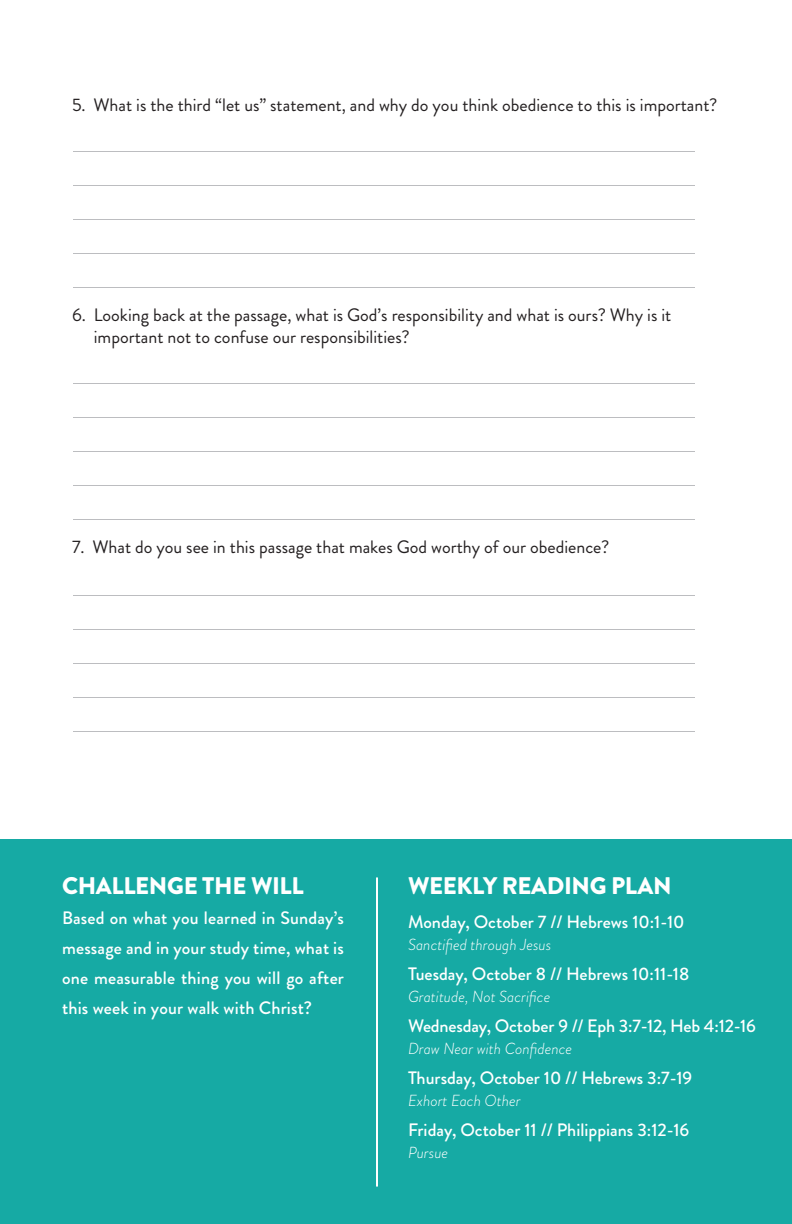
<style>
.page{position:relative;width:792px;height:1224px;background:#fff}
.page>*{position:absolute;margin:0;border:0;box-sizing:border-box;transform-origin:0 0}
.t1{font:900 24px "Brandon Grotesque";letter-spacing:-.015em;color:#fff}
.t2{font:500 18px/30px "Brandon Grotesque";color:#fff;text-align:justify}
.t3{font:18px/21.6px "Brandon Grotesque";color:#231f20}
.t4{font:italic 300 16px "Brandon Grotesque";color:#fff}
</style>
<div class="page">
<div style="left:0;top:840px;width:792px;height:384px;background:#16aaa4"></div>
<hr style="left:376px;top:877px;width:2px;height:310px;background:#fff">
<hr style="left:73px;top:185px;width:622px;height:1px;background:#bcbdc0">
<hr style="left:73px;top:219px;width:622px;height:1px;background:#bcbdc0">
<hr style="left:73px;top:253px;width:622px;height:1px;background:#bcbdc0">
<hr style="left:73px;top:287px;width:622px;height:1px;background:#bcbdc0">
<hr style="left:73px;top:151px;width:622px;height:1px;background:#bcbdc0">
<hr style="left:73px;top:417px;width:622px;height:1px;background:#bcbdc0">
<hr style="left:73px;top:451px;width:622px;height:1px;background:#bcbdc0">
<hr style="left:73px;top:485px;width:622px;height:1px;background:#bcbdc0">
<hr style="left:73px;top:519px;width:622px;height:1px;background:#bcbdc0">
<hr style="left:73px;top:383px;width:622px;height:1px;background:#bcbdc0">
<hr style="left:73px;top:629px;width:622px;height:1px;background:#bcbdc0">
<hr style="left:73px;top:663px;width:622px;height:1px;background:#bcbdc0">
<hr style="left:73px;top:697px;width:622px;height:1px;background:#bcbdc0">
<hr style="left:73px;top:731px;width:622px;height:1px;background:#bcbdc0">
<hr style="left:73px;top:595px;width:622px;height:1px;background:#bcbdc0">
<p class="t3" style="left:72px;top:94px;width:647px">5. What is the third “let us” statement, and why do you think obedience to this is important?</p>
<p class="t3" style="left:94px;top:304px;width:579px;text-indent:-22px">6. Looking back at the passage, what is God’s responsibility and what is ours? Why is it important not to confuse our responsibilities?</p>
<p class="t3" style="left:72px;top:537px;width:539px">7. What do you see in this passage that makes God worthy of our obedience?</p>
<p class="t1" style="left:62px;top:869px;width:243px">CHALLENGE THE WILL</p>
<p class="t2" style="left:62px;top:903px;width:284px">Based on what you learned in Sunday’s message and in your study time, what is one measurable thing you will go after this week in your walk with Christ?</p>
<p class="t1" style="left:408px;top:869px;width:265px">WEEKLY READING PLAN</p>
<p class="t2" style="left:408px;top:907px;width:278px">Monday, October 7 // Hebrews 10:1-10</p>
<p class="t4" style="left:408px;top:934px;width:145px">Sanctified through Jesus</p>
<p class="t2" style="left:408px;top:959px;width:283px">Tuesday, October 8 // Hebrews 10:11-18</p>
<p class="t4" style="left:408px;top:986px;width:144px">Gratitude, Not Sacrifice</p>
<p class="t2" style="left:408px;top:1011px;width:349px">Wednesday, October 9 // Eph 3:7-12, Heb 4:12-16</p>
<p class="t4" style="left:408px;top:1038px;width:166px">Draw Near with Confidence</p>
<p class="t2" style="left:408px;top:1063px;width:286px">Thursday, October 10 // Hebrews 3:7-19</p>
<p class="t4" style="left:408px;top:1090px;width:114px">Exhort Each Other</p>
<p class="t2" style="left:408px;top:1115px;width:283px">Friday, October 11 // Philippians 3:12-16</p>
<p class="t4" style="left:408px;top:1142px;width:42px">Pursue</p>
</div>
